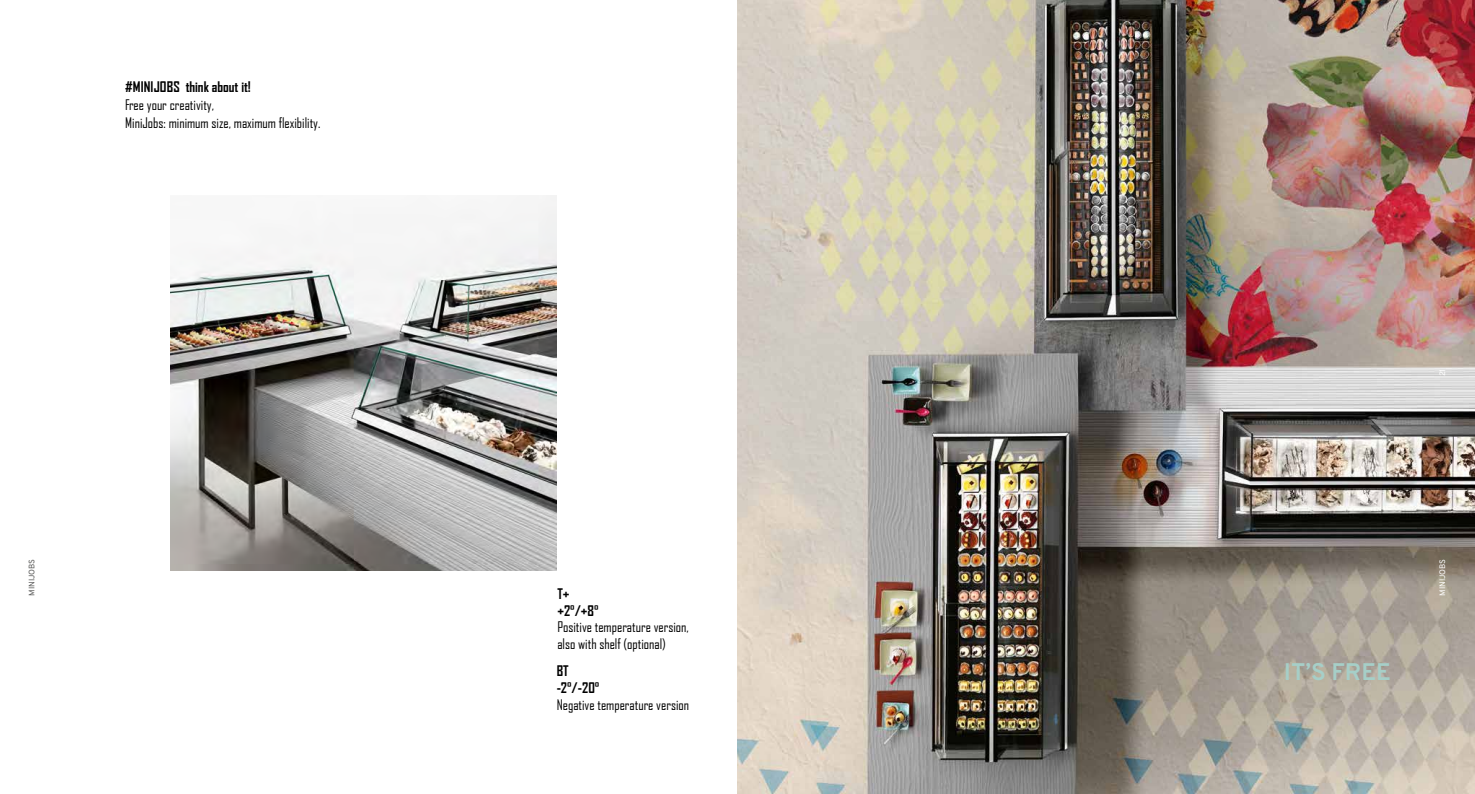
<style>
.page{position:relative;width:1475px;height:794px;background:#fff}
.page>*{position:absolute;margin:0;border:0;box-sizing:border-box;transform-origin:0 0}
.t1{font:700 24px "Overpass";color:#a6cfc8}
.t2{font:14px/17.9px "Agency FB";color:#000}
.t3{font:700 14px/16.8px "Agency FB";color:#000}
.t4{font:8px "Overpass";letter-spacing:-.01em;color:#fff}
.t5{font:8px "Overpass";letter-spacing:-.01em;color:#575756}
</style>
<div class="page">
<img style="left:737px;top:0;width:737px;height:794px">
<img style="left:171px;top:196px;width:385px;height:374px">
<p class="t3" style="left:125px;top:78px;width:127px">#MINIJOBS think about it!</p>
<p class="t2" style="left:125px;top:96px;width:197px">Free your creativity,<br>MiniJobs: minimum size, maximum flexibility.</p>
<p class="t4" style="left:1436px;top:376px;width:9px;rotate:-90deg">21</p>
<p class="t5" style="left:27px;top:595px;width:38px;rotate:-90deg">MINIJOBS</p>
<p class="t4" style="left:1436px;top:595px;width:38px;rotate:-90deg">MINIJOBS</p>
<p class="t3" style="left:557px;top:585px;width:43px">T+ +2°/+8°</p>
<p class="t2" style="left:557px;top:618px;width:133px;line-height:17.2px">Positive temperature version, also with shelf (optional)</p>
<p class="t3" style="left:556px;top:662px;width:44px">BT -2°/-20°</p>
<p class="t2" style="left:556px;top:695px;width:134px">Negative temperature version</p>
<h1 class="t1" style="left:1283px;top:656px;width:108px">IT’S FREE</h1>
</div>
